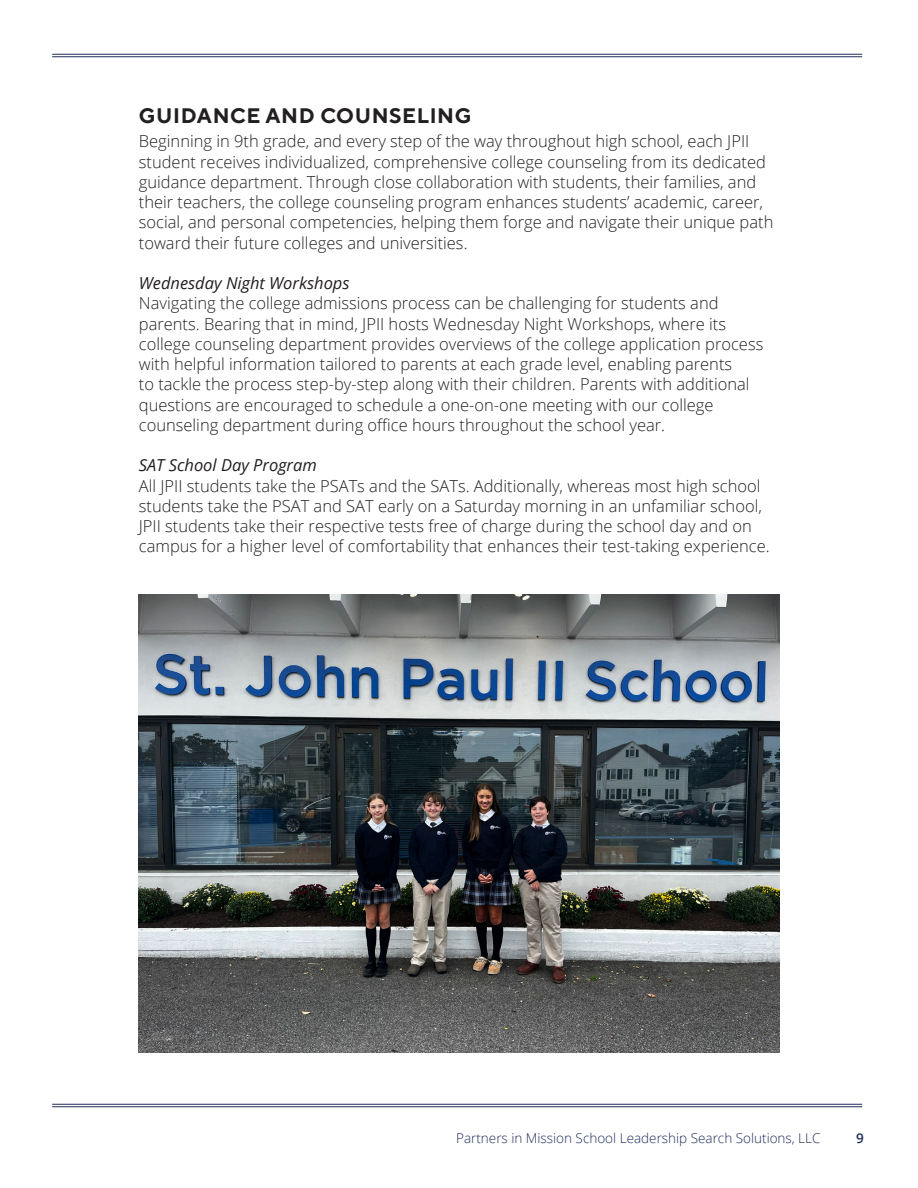
<style>
.page{position:relative;width:918px;height:1188px;background:#fff}
.page>*{position:absolute;margin:0;border:0;box-sizing:border-box;transform-origin:0 0}
.Section_Header{font:700 21px "TT Norms Pro";letter-spacing:.03em;color:#231f20}
.t1{font:300 16.5px/20.2px "Open Sans";color:#231f20}
.Sub2_Section_Header{font:italic 16.5px "Open Sans";color:#231f20}
.t2{font:300 13.5px "Open Sans";color:#1f2d5a}
.t3{font:600 13.5px "Open Sans";color:#1f2d5a}
</style>
<div class="page">
<hr style="left:52px;top:54px;width:810px;height:1px;background:#1f2d5a">
<hr style="left:52px;top:56px;width:810px;height:1px;background:#1f2d5a">
<hr style="left:52px;top:1104px;width:810px;height:1px;background:#1f2d5a">
<hr style="left:52px;top:1106px;width:810px;height:1px;background:#1f2d5a">
<img style="left:139px;top:594px;width:640px;height:459px">
<p class="Section_Header" style="left:139px;top:101px;width:334px">GUIDANCE AND COUNSELING</p>
<p class="t1" style="left:139px;top:131px;width:636px">Beginning in 9th grade, and every step of the way throughout high school, each JPII student receives individualized, comprehensive college counseling from its dedicated guidance department. Through close collaboration with students, their families, and their teachers, the college counseling program enhances students’ academic, career, social, and personal competencies, helping them forge and navigate their unique path toward their future colleges and universities.</p>
<p class="Sub2_Section_Header" style="left:139px;top:272px;width:212px">Wednesday Night Workshops</p>
<p class="t1" style="left:139px;top:293px;width:626px">Navigating the college admissions process can be challenging for students and parents. Bearing that in mind, JPII hosts Wednesday Night Workshops, where its college counseling department provides overviews of the college application process with helpful information tailored to parents at each grade level, enabling parents<br>to tackle the process step-by-step along with their children. Parents with additional questions are encouraged to schedule a one-on-one meeting with our college counseling department during office hours throughout the school year.</p>
<p class="Sub2_Section_Header" style="left:139px;top:454px;width:180px">SAT School Day Program</p>
<p class="t1" style="left:139px;top:475px;width:632px">All JPII students take the PSATs and the SATs. Additionally, whereas most high school students take the PSAT and SAT early on a Saturday morning in an unfamiliar school, JPII students take their respective tests free of charge during the school day and on campus for a higher level of comfortability that enhances their test-taking experience.</p>
<p class="t2" style="left:456px;top:1129px;width:366px">Partners in Mission School Leadership Search Solutions, LLC</p>
<p class="t3" style="left:856px;top:1128px;width:9px">9</p>
</div>
